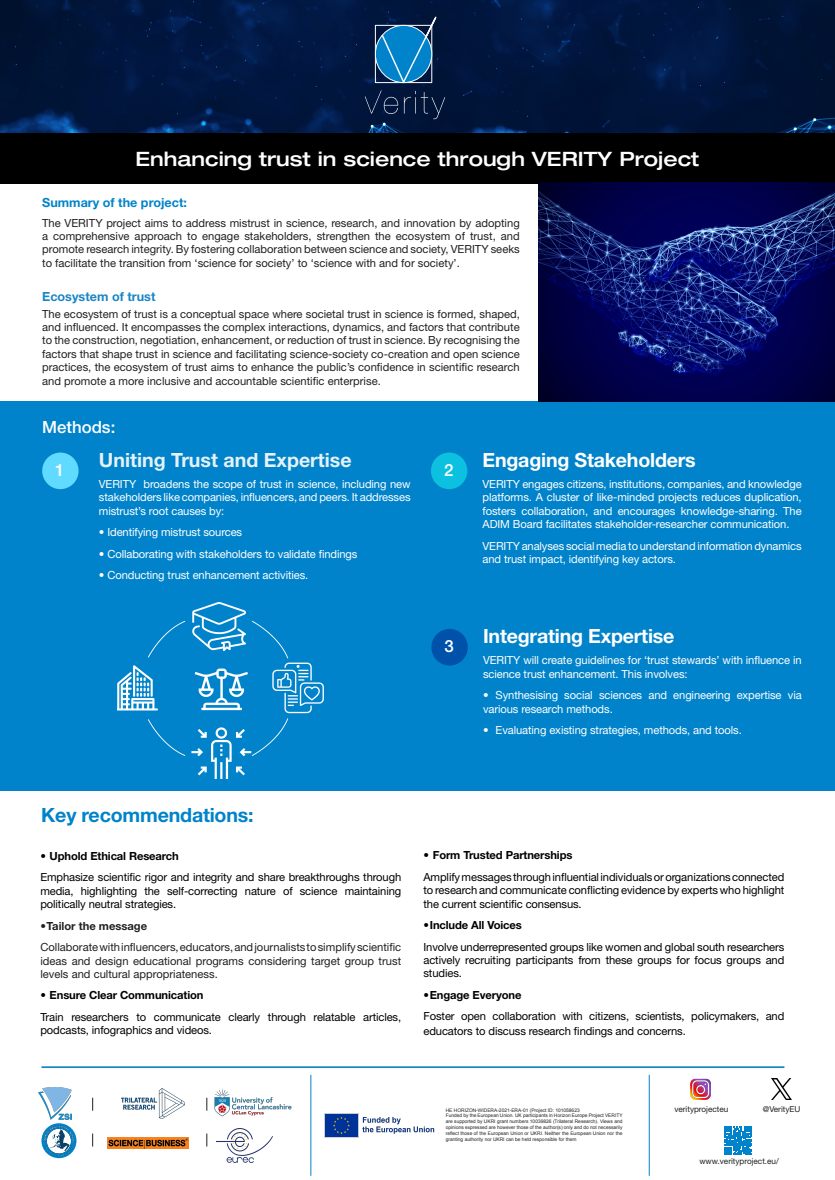
<style>
.page{position:relative;width:835px;height:1180px;background:#fff}
.page>*{position:absolute;margin:0;border:0;box-sizing:border-box;transform-origin:0 0}
.t1{font:500 expanded 19.81px "Helvetica Neue LT Std";color:#fff}
.t2{font:700 19.6px "Helvetica Neue LT Std";letter-spacing:-.01em;color:#fff}
.t3{font:700 19.6px "Helvetica Neue LT Std";color:#e6f2fa}
.t4{font:700 19.6px "Helvetica Neue LT Std";letter-spacing:-.01em;color:#0083ca}
.t5{font:500 16.8px "Helvetica Neue LT Std";color:#fff}
.t6{font:700 12.6px "Helvetica Neue LT Std";color:#0083ca}
.t7{font:700 12.6px "Helvetica Neue LT Std";color:#1b85c4}
.t8{font:11.2px/13.4px "Helvetica Neue LT Std";color:#231f20;text-align:justify}
.t9{font:11.2px/13.4px "Helvetica Neue LT Std";letter-spacing:-.01em;color:#fff}
.t10{font:11.2px/13.4px "Helvetica Neue LT Std";letter-spacing:-.01em;color:#000;text-align:justify}
.t11{font:700 11.2px "Helvetica Neue LT Std";letter-spacing:-.01em;color:#000}
.t12{font:700 11.2px "Helvetica Neue LT Std";color:#231f20}
.t13{font:8.19px "Helvetica Neue LT Std";color:#231f20}
.t14{font:4.87px/5.8px "Arial";color:#231f20;text-align:justify}
</style>
<div class="page">
<div style="left:0;top:401px;width:834px;height:390px;background:#0083ca"></div>
<img style="left:0;top:0;width:834px;height:134px">
<svg style="left:365px;top:15px;width:80px;height:104px;background:#164874"></svg>
<div style="left:0;top:134px;width:834px;height:50px;background:#000001"></div>
<img style="left:538px;top:182px;width:296px;height:219px">
<img style="left:39px;top:1088px;width:33px;height:31px">
<img style="left:41px;top:1123px;width:35px;height:35px;border-radius:17px">
<img style="left:121px;top:1088px;width:63px;height:30px">
<img style="left:107px;top:1137px;width:81px;height:11px">
<img style="left:214px;top:1089px;width:78px;height:28px">
<img style="left:216px;top:1128px;width:56px;height:34px">
<svg style="left:92px;top:1133px;width:1px;height:13px"></svg>
<svg style="left:207px;top:1133px;width:1px;height:13px"></svg>
<svg style="left:92px;top:1097px;width:1px;height:13px"></svg>
<svg style="left:207px;top:1097px;width:1px;height:13px"></svg>
<img style="left:324px;top:1113px;width:111px;height:25px">
<hr style="left:649px;top:1075px;width:1px;height:100px;background:#0083ca">
<hr style="left:310px;top:1075px;width:1px;height:100px;background:#0083ca">
<svg style="left:690px;top:1078px;width:21px;height:22px"></svg>
<img style="left:690px;top:1078px;width:20px;height:21px">
<svg style="left:724px;top:1126px;width:27px;height:29px"></svg>
<img style="left:771px;top:1078px;width:20px;height:21px">
<img style="left:117px;top:603px;width:207px;height:175px">
<div style="left:42px;top:452px;width:37px;height:37px;background:#60daff;border-radius:50%"></div>
<div style="left:431px;top:452px;width:36px;height:37px;background:#0cc1e0;border-radius:50%"></div>
<div style="left:431px;top:629px;width:36px;height:36px;background:#0051aa;border-radius:50%"></div>
<hr style="left:41px;top:1066px;width:743px;height:2px;background:#1b85c4">
<p class="t1" style="left:136px;top:146px;width:565px">Enhancing trust in science through VERITY Project</p>
<p class="t6" style="left:42px;top:195px;width:146px">Summary of the project:</p>
<p class="t8" style="left:42px;top:216px;width:479px">The VERITY project aims to address mistrust in science, research, and innovation by adopting a comprehensive approach to engage stakeholders, strengthen the ecosystem of trust, and promote research integrity. By fostering collaboration between science and society, VERITY seeks to facilitate the transition from ‘science for society’ to ‘science with and for society’.</p>
<p class="t7" style="left:42px;top:288px;width:115px">Ecosystem of trust</p>
<p class="t8" style="left:42px;top:307px;width:479px">The ecosystem of trust is a conceptual space where societal trust in science is formed, shaped, and influenced. It encompasses the complex interactions, dynamics, and factors that contribute to the construction, negotiation, enhancement, or reduction of trust in science. By recognising the factors that shape trust in science and facilitating science-society co-creation and open science practices, the ecosystem of trust aims to enhance the public’s confidence in scientific research and promote a more inclusive and accountable scientific enterprise.</p>
<p class="t5" style="left:42px;top:417px;width:75px">Methods:</p>
<p class="t5" style="left:55px;top:460px;width:11px">1</p>
<p class="t5" style="left:444px;top:460px;width:11px">2</p>
<p class="t2" style="left:482px;top:447px;width:215px">Engaging Stakeholders</p>
<p class="t9" style="left:482px;top:477px;width:320px;text-align:justify">VERITY engages citizens, institutions, companies, and knowledge platforms. A cluster of like-minded projects reduces duplication, fosters collaboration, and encourages knowledge-sharing. The ADIM Board facilitates stakeholder-researcher communication.</p>
<p class="t9" style="left:482px;top:539px;width:320px">VERITY analyses social media to understand information dynamics and trust impact, identifying key actors.</p>
<p class="t3" style="left:99px;top:447px;width:254px">Uniting Trust and Expertise</p>
<p class="t9" style="left:99px;top:477px;width:313px;text-align:justify">VERITY broadens the scope of trust in science, including new stakeholders like companies, influencers, and peers. It addresses mistrust’s root causes by:</p>
<p class="t9" style="left:99px;top:525px;width:145px">• Identifying mistrust sources</p>
<p class="t9" style="left:99px;top:547px;width:260px">• Collaborating with stakeholders to validate findings</p>
<p class="t9" style="left:99px;top:568px;width:211px">• Conducting trust enhancement activities.</p>
<p class="t5" style="left:444px;top:636px;width:11px">3</p>
<p class="t2" style="left:483px;top:624px;width:193px">Integrating Expertise</p>
<p class="t9" style="left:483px;top:653px;width:320px">VERITY will create guidelines for ‘trust stewards’ with influence in science trust enhancement. This involves:</p>
<p class="t9" style="left:483px;top:688px;width:320px">• Synthesising social sciences and engineering expertise via various research methods.</p>
<p class="t9" style="left:483px;top:723px;width:260px">• Evaluating existing strategies, methods, and tools.</p>
<p class="t4" style="left:41px;top:803px;width:214px">Key recommendations:</p>
<p class="t11" style="left:40px;top:849px;width:140px">• Uphold Ethical Research</p>
<p class="t10" style="left:40px;top:870px;width:362px">Emphasize scientific rigor and integrity and share breakthroughs through media, highlighting the self-correcting nature of science maintaining politically neutral strategies.</p>
<p class="t12" style="left:40px;top:918px;width:108px">•Tailor the message</p>
<p class="t8" style="left:40px;top:940px;width:362px">Collaborate with influencers, educators, and journalists to simplify scientific ideas and design educational programs considering target group trust levels and cultural appropriateness.</p>
<p class="t11" style="left:40px;top:988px;width:165px">• Ensure Clear Communication</p>
<p class="t10" style="left:40px;top:1010px;width:362px">Train researchers to communicate clearly through relatable articles, podcasts, infographics and videos.</p>
<p class="t11" style="left:423px;top:848px;width:150px">• Form Trusted Partnerships</p>
<p class="t10" style="left:423px;top:870px;width:362px">Amplify messages through influential individuals or organizations connected to research and communicate conflicting evidence by experts who highlight the current scientific consensus.</p>
<p class="t11" style="left:423px;top:918px;width:100px">•Include All Voices</p>
<p class="t10" style="left:423px;top:939px;width:362px">Involve underrepresented groups like women and global south researchers actively recruiting participants from these groups for focus groups and studies.</p>
<p class="t11" style="left:423px;top:988px;width:99px">•Engage Everyone</p>
<p class="t10" style="left:423px;top:1009px;width:362px;line-height:14.3px">Foster open collaboration with citizens, scientists, policymakers, and educators to discuss research findings and concerns.</p>
<p class="t14" style="left:445px;top:1107px;width:135px">HE HORIZON-WIDERA-2021-ERA-01 (Project ID: 101058623</p>
<p class="t13" style="left:762px;top:1104px;width:39px">@VerityEU</p>
<p class="t14" style="left:445px;top:1113px;width:178px">Funded by the European Union. UK participants in Horizon Europe Project VERITY are supported by UKRI grant numbers 10039826 (Trilateral Research). Views and opinions expressed are however those of the author(s) only and do not necessarily reflect those of the European Union or UKRI. Neither the European Union nor the granting authority nor UKRI can be held responsible for them</p>
<p class="t13" style="left:674px;top:1104px;width:56px">verityprojecteu</p>
<p class="t13" style="left:699px;top:1156px;width:81px">www.verityproject.eu/</p>
</div>
